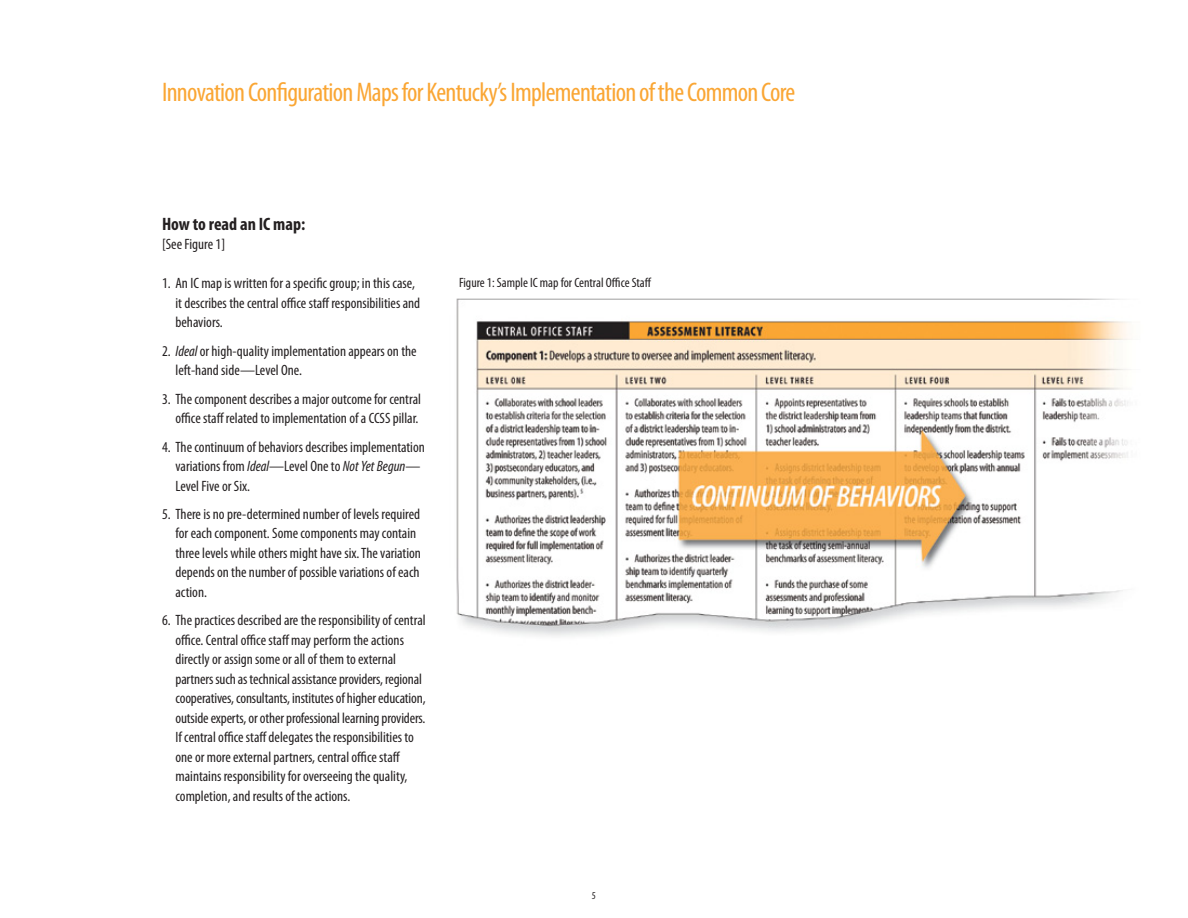
<style>
.page{position:relative;width:1188px;height:918px;background:#fff}
.page>*{position:absolute;margin:0;border:0;box-sizing:border-box;transform-origin:0 0}
.t1{font:condensed 27px "Myriad Pro";letter-spacing:-.025em;color:#faa634}
.t2{font:700 condensed 18px "Myriad Pro";color:#231f20}
.t3{font:condensed 15px/19.5px "Myriad Pro";color:#231f20}
.t4{font:condensed 13.5px "Myriad Pro";color:#231f20}
.t5{font:condensed 10.5px "Myriad Pro";color:#231f20}
.s1{font-style:italic}
</style>
<div class="page">
<img style="left:456px;top:298px;width:675px;height:338px">
<h1 class="t1" style="left:162px;top:76px;width:635px">Innovation Configuration Maps for Kentucky’s Implementation of the Common Core</h1>
<p class="t2" style="left:162px;top:212px;width:145px">How to read an IC map:</p>
<p class="t3" style="left:162px;top:234px;width:65px">[See Figure 1]</p>
<p class="t3" style="left:176px;top:273px;width:246px;text-indent:-14px">1. An IC map is written for a specific group; in this case, it describes the central office staff responsibilities and behaviors.</p>
<p class="t3" style="left:176px;top:341px;width:243px;text-indent:-14px">2. <span class="s1">Ideal</span> or high-quality implementation appears on the left-hand side—Level One.</p>
<p class="t3" style="left:162px;top:389px;width:261px;text-align:right">3. The component describes a major outcome for central office staff related to implementation of a CCSS pillar.</p>
<p class="t3" style="left:176px;top:437px;width:251px;text-indent:-14px">4. The continuum of behaviors describes implementation variations from <span class="s1">Ideal</span>—Level One to <span class="s1">Not Yet Begun</span>—<br>Level Five or Six.</p>
<p class="t3" style="left:176px;top:504px;width:247px;text-indent:-14px">5. There is no pre-determined number of levels required for each component. Some components may contain three levels while others might have six. The variation depends on the number of possible variations of each action.</p>
<p class="t3" style="left:176px;top:611px;width:252px;text-indent:-14px">6. The practices described are the responsibility of central office. Central office staff may perform the actions directly or assign some or all of them to external partners such as technical assistance providers, regional cooperatives, consultants, institutes of higher education, outside experts, or other professional learning providers.<br>If central office staff delegates the responsibilities to one or more external partners, central office staff maintains responsibility for overseeing the quality, completion, and results of the actions.</p>
<p class="t4" style="left:459px;top:275px;width:194px">Figure 1: Sample IC map for Central Office Staff</p>
<p class="t5" style="left:592px;top:889px;width:6px">5</p>
</div>
